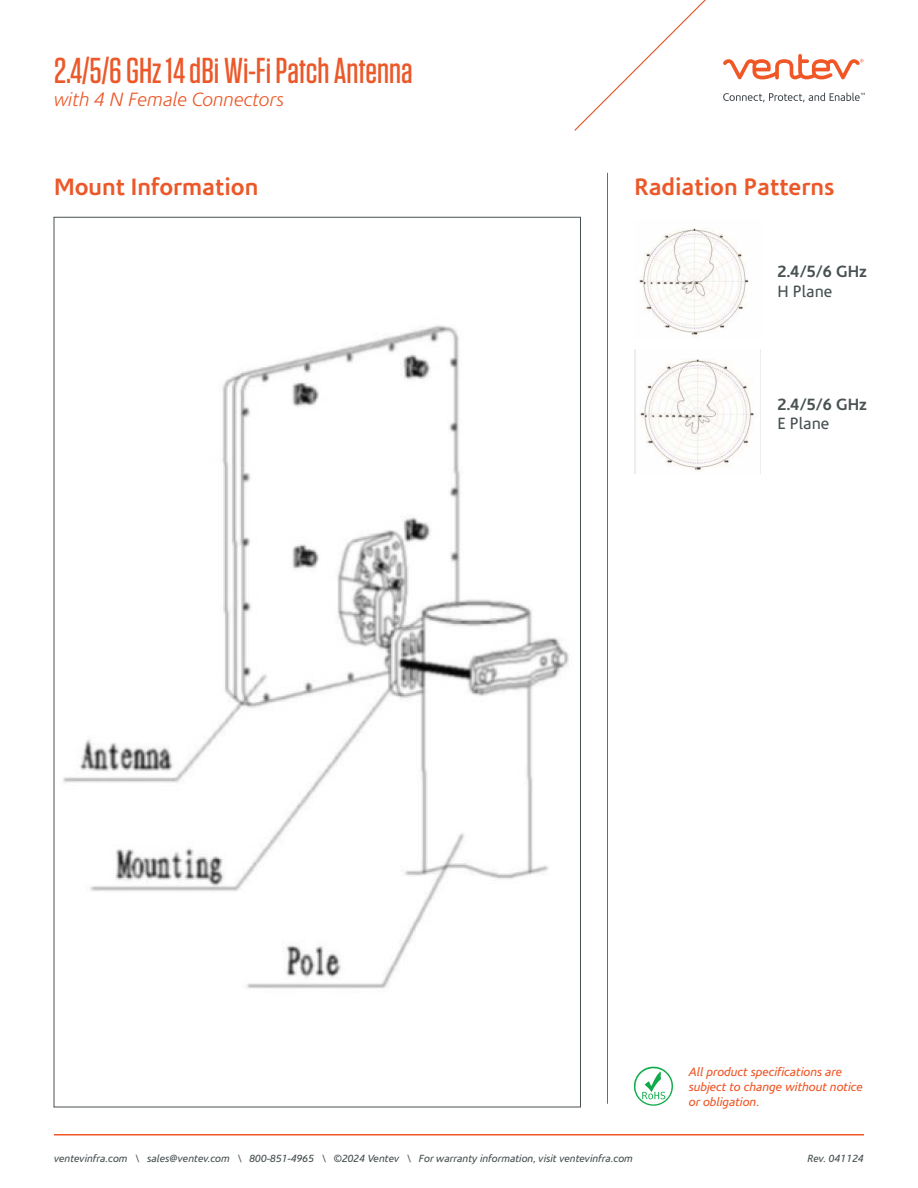
<style>
.page{position:relative;width:918px;height:1188px;background:#fff}
.page>*{position:absolute;margin:0;border:0;box-sizing:border-box;transform-origin:0 0}
.t1{font:500 36px "Tungsten";color:#eb5829}
.t2{font:700 24px "Corisande";color:#eb5829}
.t3{font:italic 300 19.5px "Corisande";color:#eb5829}
.t4{font:700 16.5px "Corisande";color:#485153}
.t5{font:16.5px "Corisande";color:#485153}
.t6{font:italic 12.3px/14.7px "Corisande";color:#ee5828}
.t7{font:italic 10.5px "Corisande";color:#485153}
</style>
<div class="page">
<svg style="left:574px;top:0;width:291px;height:131px"></svg>
<hr style="left:54px;top:1134px;width:810px;height:2px;background:#f05626">
<svg style="left:634px;top:1067px;width:39px;height:39px"></svg>
<hr style="left:607px;top:173px;width:1px;height:931px;background:#627178">
<img style="left:63px;top:325px;width:506px;height:664px">
<img style="left:639px;top:228px;width:110px;height:109px">
<div style="left:634px;top:350px;width:127px;height:124px;background:#eceded"></div>
<img style="left:636px;top:350px;width:124px;height:124px">
<h1 class="t1" style="left:54px;top:52px;width:360px">2.4/5/6 GHz 14 dBi Wi-Fi Patch Antenna</h1>
<h3 class="t3" style="left:54px;top:89px;width:232px">with 4 N Female Connectors</h3>
<h2 class="t2" style="left:54px;top:173px;width:206px">Mount Information</h2>
<h2 class="t2" style="left:634px;top:173px;width:201px">Radiation Patterns</h2>
<h3 class="t4" style="left:777px;top:262px;width:91px">2.4/5/6 GHz</h3>
<h3 class="t5" style="left:777px;top:282px;width:56px">H Plane</h3>
<h3 class="t4" style="left:777px;top:394px;width:91px">2.4/5/6 GHz</h3>
<h3 class="t5" style="left:777px;top:415px;width:53px">E Plane</h3>
<p class="t7" style="left:54px;top:1153px;width:580px">ventevinfra.com \ sales@ventev.com \ 800-851-4965 \ ©2024 Ventev \ For warranty information, visit ventevinfra.com</p>
<p class="t6" style="left:689px;top:1065px;width:176px">All product specifications are subject to change without notice or obligation.</p>
<p class="t7" style="left:807px;top:1153px;width:58px">Rev. 041124</p>
</div>
